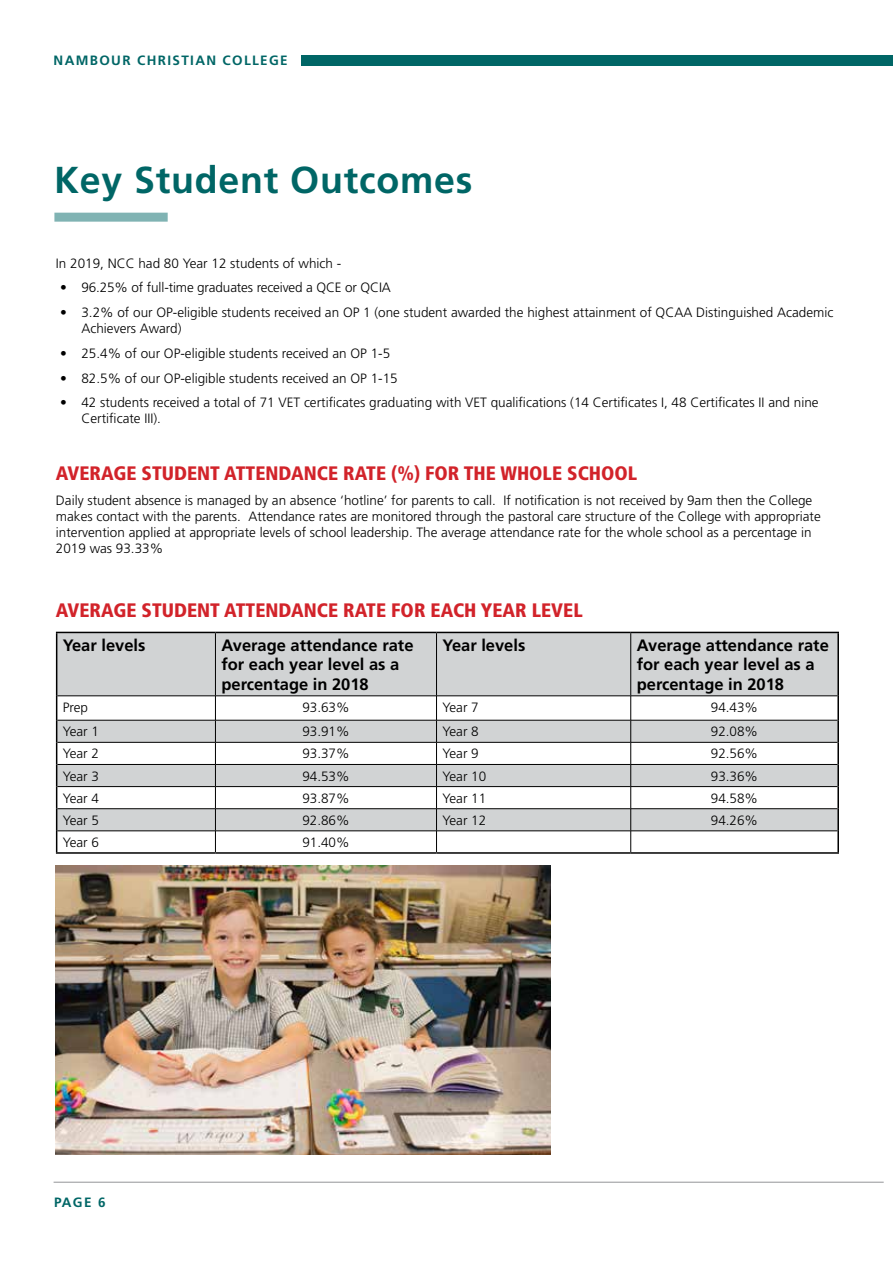
<style>
.page{position:relative;width:893px;height:1263px;background:#fff}
.page>*{position:absolute;margin:0;border:0;box-sizing:border-box;transform-origin:0 0}
.t1{font:700 37.5px "Frutiger LT Std";letter-spacing:.02em;color:#066}
.t2{font:900 condensed 19.5px "Frutiger LT Std";color:#d2232a}
.t3{font:700 16.5px/19.5px "Frutiger LT Std";color:#000}
.t4{font:300 13.5px/16.2px "Frutiger LT Std";color:#000}
.t5{font:700 13.5px "Frutiger LT Std";letter-spacing:.1em;color:#066}
</style>
<div class="page">
<div style="left:301px;top:56px;width:592px;height:10px;background:#066"></div>
<hr style="left:54px;top:1182px;width:830px;height:1px;background:#939598">
<div style="left:54px;top:213px;width:114px;height:9px;background:#80b3b3"></div>
<div style="left:57px;top:633px;width:780px;height:62px;background:#d1d3d4"></div>
<svg style="left:57px;top:696px;width:780px;height:156px"></svg>
<hr style="left:56px;top:632px;width:159px;height:1px;background:#000">
<hr style="left:56px;top:633px;width:1px;height:63px;background:#000">
<hr style="left:215px;top:632px;width:221px;height:1px;background:#000">
<hr style="left:436px;top:632px;width:195px;height:1px;background:#000">
<hr style="left:631px;top:632px;width:208px;height:1px;background:#000">
<hr style="left:837px;top:633px;width:2px;height:63px;background:#000">
<hr style="left:837px;top:696px;width:2px;height:24px;background:#000">
<hr style="left:837px;top:720px;width:2px;height:22px;background:#000">
<hr style="left:837px;top:742px;width:2px;height:22px;background:#000">
<hr style="left:837px;top:764px;width:2px;height:22px;background:#000">
<hr style="left:837px;top:786px;width:2px;height:23px;background:#000">
<hr style="left:837px;top:809px;width:2px;height:22px;background:#000">
<svg style="left:56px;top:696px;width:1px;height:156px"></svg>
<hr style="left:837px;top:831px;width:2px;height:21px;background:#000">
<hr style="left:56px;top:852px;width:159px;height:2px;background:#000">
<hr style="left:215px;top:852px;width:221px;height:2px;background:#000">
<hr style="left:436px;top:852px;width:195px;height:2px;background:#000">
<hr style="left:631px;top:852px;width:208px;height:2px;background:#000">
<hr style="left:215px;top:633px;width:1px;height:63px;background:#000">
<hr style="left:436px;top:633px;width:1px;height:63px;background:#000">
<hr style="left:630px;top:633px;width:1px;height:63px;background:#000">
<hr style="left:57px;top:695px;width:158px;height:1px;background:#000">
<hr style="left:215px;top:695px;width:221px;height:1px;background:#000">
<hr style="left:436px;top:695px;width:195px;height:1px;background:#000">
<hr style="left:631px;top:695px;width:206px;height:1px;background:#000">
<hr style="left:57px;top:720px;width:158px;height:1px;background:#000">
<hr style="left:215px;top:720px;width:221px;height:1px;background:#000">
<hr style="left:436px;top:720px;width:195px;height:1px;background:#000">
<hr style="left:631px;top:720px;width:206px;height:1px;background:#000">
<hr style="left:57px;top:742px;width:158px;height:1px;background:#000">
<hr style="left:215px;top:742px;width:221px;height:1px;background:#000">
<hr style="left:436px;top:742px;width:195px;height:1px;background:#000">
<hr style="left:631px;top:742px;width:206px;height:1px;background:#000">
<hr style="left:57px;top:764px;width:158px;height:1px;background:#000">
<hr style="left:215px;top:764px;width:221px;height:1px;background:#000">
<hr style="left:436px;top:764px;width:195px;height:1px;background:#000">
<hr style="left:631px;top:764px;width:206px;height:1px;background:#000">
<hr style="left:57px;top:786px;width:158px;height:1px;background:#000">
<hr style="left:215px;top:786px;width:221px;height:1px;background:#000">
<hr style="left:436px;top:786px;width:195px;height:1px;background:#000">
<hr style="left:631px;top:786px;width:206px;height:1px;background:#000">
<hr style="left:57px;top:808px;width:158px;height:1px;background:#000">
<hr style="left:215px;top:808px;width:221px;height:1px;background:#000">
<hr style="left:436px;top:808px;width:195px;height:1px;background:#000">
<hr style="left:631px;top:808px;width:206px;height:1px;background:#000">
<hr style="left:57px;top:830px;width:158px;height:1px;background:#000">
<hr style="left:215px;top:830px;width:221px;height:1px;background:#000">
<svg style="left:215px;top:696px;width:1px;height:156px"></svg>
<hr style="left:436px;top:830px;width:195px;height:1px;background:#000">
<svg style="left:436px;top:696px;width:1px;height:156px"></svg>
<hr style="left:631px;top:830px;width:206px;height:1px;background:#000">
<svg style="left:630px;top:696px;width:1px;height:156px"></svg>
<img style="left:56px;top:866px;width:495px;height:289px">
<p class="t5" style="left:54px;top:52px;width:236px">NAMBOUR CHRISTIAN COLLEGE</p>
<h1 class="t1" style="left:54px;top:158px;width:420px">Key Student Outcomes</h1>
<p class="t4" style="left:56px;top:255px;width:287px">In 2019, NCC had 80 Year 12 students of which -</p>
<p class="t4" style="left:60px;top:280px;width:332px">• 96.25% of full-time graduates received a QCE or QCIA</p>
<p class="t4" style="left:81px;top:304px;width:753px;text-indent:-21px">• 3.2% of our OP-eligible students received an OP 1 (one student awarded the highest attainment of QCAA Distinguished Academic<br>Achievers Award)</p>
<p class="t4" style="left:60px;top:345px;width:332px">• 25.4% of our OP-eligible students received an OP 1-5</p>
<p class="t4" style="left:60px;top:370px;width:339px">• 82.5% of our OP-eligible students received an OP 1-15</p>
<p class="t4" style="left:81px;top:395px;width:739px;text-indent:-21px">• 42 students received a total of 71 VET certificates graduating with VET qualifications (14 Certificates I, 48 Certificates II and nine<br>Certificate III).</p>
<h2 class="t2" style="left:56px;top:461px;width:583px">AVERAGE STUDENT ATTENDANCE RATE (%) FOR THE WHOLE SCHOOL</h2>
<p class="t4" style="left:56px;top:492px;width:766px">Daily student absence is managed by an absence ‘hotline’ for parents to call. If notification is not received by 9am then the College makes contact with the parents. Attendance rates are monitored through the pastoral care structure of the College with appropriate intervention applied at appropriate levels of school leadership. The average attendance rate for the whole school as a percentage in 2019 was 93.33%</p>
<h2 class="t2" style="left:56px;top:599px;width:528px">AVERAGE STUDENT ATTENDANCE RATE FOR EACH YEAR LEVEL</h2>
<p class="t3" style="left:63px;top:635px;width:84px">Year levels</p>
<p class="t3" style="left:221px;top:635px;width:194px">Average attendance rate for each year level as a percentage in 2018</p>
<p class="t3" style="left:442px;top:635px;width:84px">Year levels</p>
<p class="t3" style="left:637px;top:635px;width:194px">Average attendance rate for each year level as a percentage in 2018</p>
<p class="t4" style="left:63px;top:699px;width:27px">Prep</p>
<p class="t4" style="left:302px;top:699px;width:49px">93.63%</p>
<p class="t4" style="left:442px;top:699px;width:38px">Year 7</p>
<p class="t4" style="left:711px;top:699px;width:49px">94.43%</p>
<p class="t4" style="left:63px;top:724px;width:38px">Year 1</p>
<p class="t4" style="left:302px;top:724px;width:49px">93.91%</p>
<p class="t4" style="left:442px;top:724px;width:38px">Year 8</p>
<p class="t4" style="left:711px;top:724px;width:49px">92.08%</p>
<p class="t4" style="left:63px;top:746px;width:38px">Year 2</p>
<p class="t4" style="left:302px;top:746px;width:49px">93.37%</p>
<p class="t4" style="left:442px;top:746px;width:38px">Year 9</p>
<p class="t4" style="left:711px;top:746px;width:49px">92.56%</p>
<p class="t4" style="left:63px;top:768px;width:38px">Year 3</p>
<p class="t4" style="left:302px;top:768px;width:49px">94.53%</p>
<p class="t4" style="left:442px;top:768px;width:45px">Year 10</p>
<p class="t4" style="left:711px;top:768px;width:49px">93.36%</p>
<p class="t4" style="left:63px;top:790px;width:38px">Year 4</p>
<p class="t4" style="left:302px;top:790px;width:49px">93.87%</p>
<p class="t4" style="left:442px;top:790px;width:45px">Year 11</p>
<p class="t4" style="left:711px;top:790px;width:49px">94.58%</p>
<p class="t4" style="left:63px;top:812px;width:38px">Year 5</p>
<p class="t4" style="left:302px;top:812px;width:49px">92.86%</p>
<p class="t4" style="left:442px;top:812px;width:45px">Year 12</p>
<p class="t4" style="left:711px;top:812px;width:49px">94.26%</p>
<p class="t4" style="left:63px;top:834px;width:38px">Year 6</p>
<p class="t4" style="left:302px;top:834px;width:49px">91.40%</p>
<p class="t5" style="left:54px;top:1194px;width:53px">PAGE 6</p>
</div>
